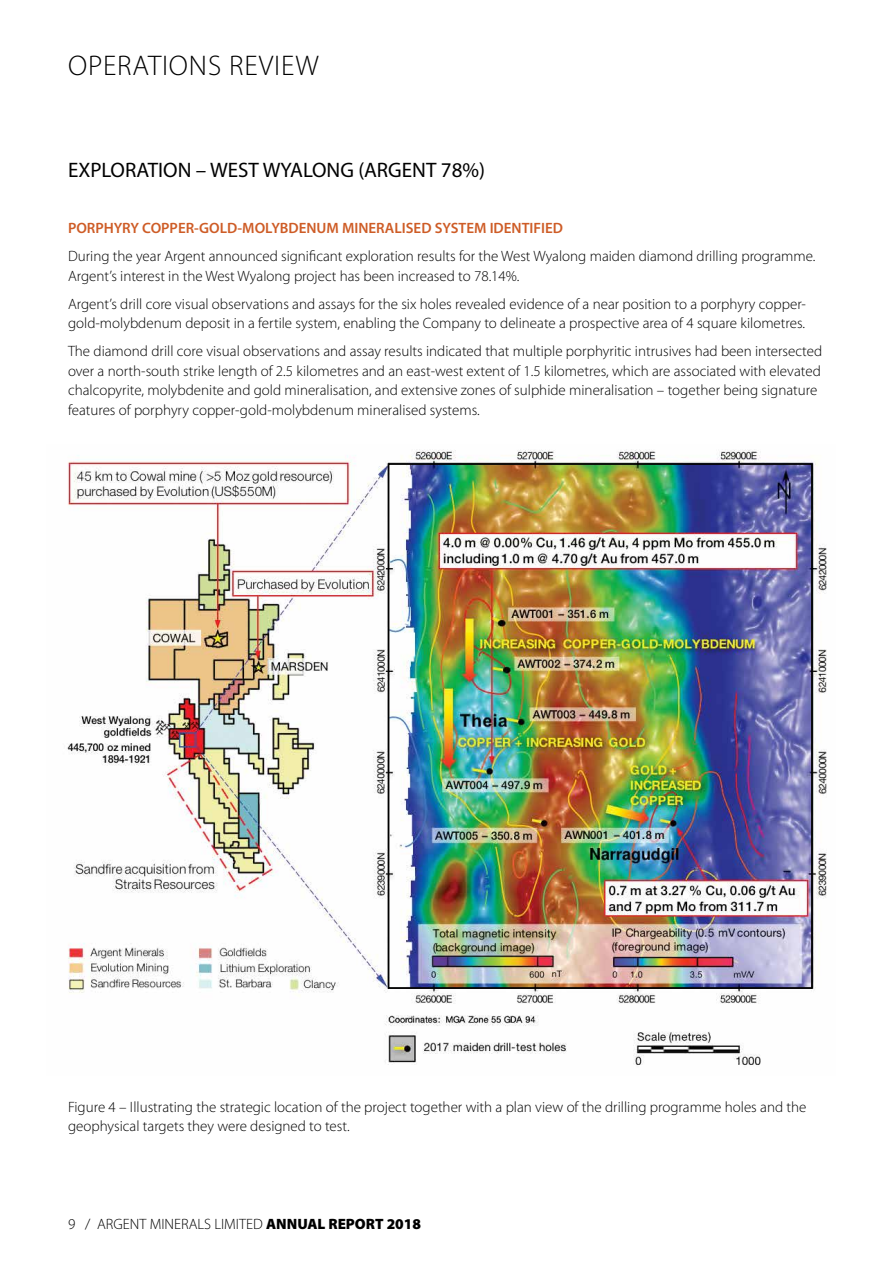
<style>
.page{position:relative;width:893px;height:1263px;background:#fff}
.page>*{position:absolute;margin:0;border:0;box-sizing:border-box;transform-origin:0 0}
.t1{font:300 28.5px "Myriad Pro";letter-spacing:.03em;color:#000}
.t2{font:21px "Myriad Pro";color:#000}
.t3{font:300 15px/19.5px "Myriad Pro";color:#000}
.t4{font:600 15px "Myriad Pro";color:#ce5c26}
.s1{font-weight:900}
</style>
<div class="page">
<img style="left:67px;top:449px;width:760px;height:616px">
<div style="left:388px;top:463px;width:425px;height:526px;border:2px solid #000"></div>
<h1 class="t1" style="left:68px;top:49px;width:252px">OPERATIONS REVIEW</h1>
<h2 class="t2" style="left:68px;top:159px;width:418px">EXPLORATION – WEST WYALONG (ARGENT 78%)</h2>
<p class="t4" style="left:68px;top:219px;width:497px">PORPHYRY COPPER-GOLD-MOLYBDENUM MINERALISED SYSTEM IDENTIFIED</p>
<p class="t3" style="left:68px;top:246px;width:749px">During the year Argent announced significant exploration results for the West Wyalong maiden diamond drilling programme.<br>Argent’s interest in the West Wyalong project has been increased to 78.14%.</p>
<p class="t3" style="left:68px;top:294px;width:740px">Argent’s drill core visual observations and assays for the six holes revealed evidence of a near position to a porphyry copper&shy;gold-molybdenum deposit in a fertile system, enabling the Company to delineate a prospective area of 4 square kilometres.</p>
<p class="t3" style="left:68px;top:341px;width:756px">The diamond drill core visual observations and assay results indicated that multiple porphyritic intrusives had been intersected over a north-south strike length of 2.5 kilometres and an east-west extent of 1.5 kilometres, which are associated with elevated chalcopyrite, molybdenite and gold mineralisation, and extensive zones of sulphide mineralisation – together being signature features of porphyry copper-gold-molybdenum mineralised systems.</p>
<p class="t3" style="left:68px;top:1097px;width:740px">Figure 4 – Illustrating the strategic location of the project together with a plan view of the drilling programme holes and the geophysical targets they were designed to test.</p>
<p class="t3" style="left:68px;top:1213px;width:354px">9 / ARGENT MINERALS LIMITED <span class="s1">ANNUAL REPORT 2018</span></p>
</div>
